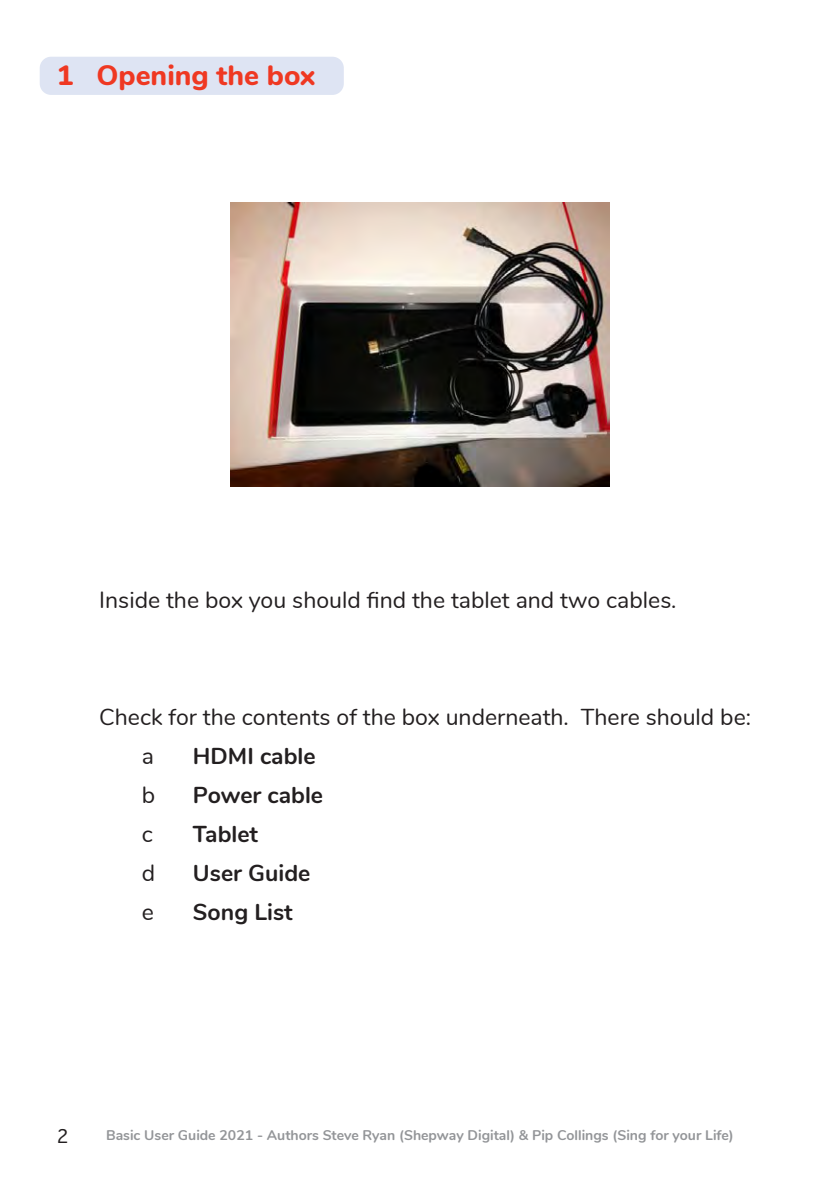
<style>
.page{position:relative;width:840px;height:1191px;background:#fff}
.page>*{position:absolute;margin:0;border:0;box-sizing:border-box;transform-origin:0 0}
.Heading_1{font:800 28px "Nunito";color:#ef3822}
.Text_1{font:23px "Nunito";color:#231f20}
.Bullet_1{font:700 23px "Nunito";color:#231f20}
.Bullet_1-2{font:23px "Nunito";color:#231f20}
.t1{font:18px "Geneva";color:#231f20}
.t2{font:700 14px "Nunito";color:#939598}
</style>
<div class="page">
<div style="left:40px;top:57px;width:303px;height:38px;background:#dee4f3;border-radius:11px"></div>
<img style="left:230px;top:202px;width:379px;height:285px">
<p class="Heading_1" style="left:57px;top:55px;width:260px">1 Opening the box</p>
<p class="Text_1" style="left:99px;top:583px;width:578px">Inside the box you should find the tablet and two cables.</p>
<p class="Text_1" style="left:99px;top:700px;width:653px">Check for the contents of the box underneath. There should be:</p>
<p class="Bullet_1-2" style="left:142px;top:739px;width:14px">a</p>
<p class="Bullet_1" style="left:193px;top:739px;width:124px">HDMI cable</p>
<p class="Bullet_1-2" style="left:142px;top:778px;width:15px">b</p>
<p class="Bullet_1" style="left:193px;top:778px;width:132px">Power cable</p>
<p class="Bullet_1-2" style="left:142px;top:817px;width:13px">c</p>
<p class="Bullet_1" style="left:193px;top:817px;width:66px">Tablet</p>
<p class="Bullet_1-2" style="left:142px;top:856px;width:15px">d</p>
<p class="Bullet_1" style="left:193px;top:856px;width:119px">User Guide</p>
<p class="Bullet_1-2" style="left:142px;top:895px;width:14px">e</p>
<p class="Bullet_1" style="left:193px;top:895px;width:101px">Song List</p>
<p class="t1" style="left:57px;top:1126px;width:14px">2</p>
<p class="t2" style="left:106px;top:1124px;width:629px">Basic User Guide 2021 - Authors Steve Ryan (Shepway Digital) &amp; Pip Collings (Sing for your Life)</p>
</div>
